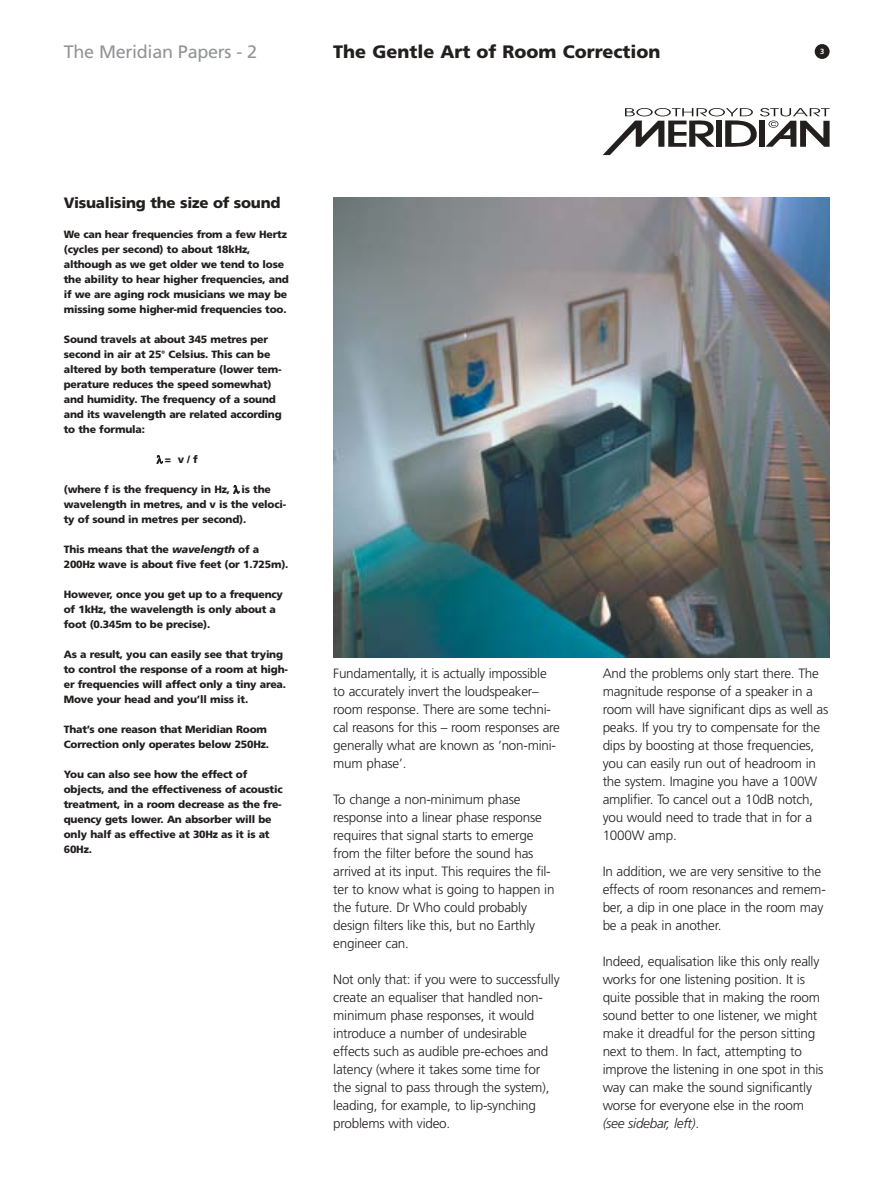
<style>
.page{position:relative;width:893px;height:1191px;background:#fff}
.page>*{position:absolute;margin:0;border:0;box-sizing:border-box;transform-origin:0 0}
.t1{font:900 18px "Frutiger";color:#231f1f}
.t2{font:18px "Frutiger";letter-spacing:-.015em;color:#939497}
.t3{font:900 15px "Frutiger";letter-spacing:-.02em;color:#231f1f}
.t4{font:300 13.5px/18px "Frutiger";letter-spacing:-.015em;color:#231f1f}
.t5{font:900 10.5px/15px "Frutiger";letter-spacing:-.02em;color:#231f1f}
.t6{font:700 7.5px "Frutiger";color:#fff}
.s1{font-style:italic}
</style>
<div class="page">
<svg style="left:603px;top:108px;width:226px;height:47px"></svg>
<div style="left:814px;top:44px;width:15px;height:15px;background:#231f1f;border-radius:50%"></div>
<img style="left:333px;top:197px;width:496px;height:460px">
<h1 class="t2" style="left:64px;top:44px;width:195px">The Meridian Papers - 2</h1>
<h1 class="t1" style="left:333px;top:44px;width:329px">The Gentle Art of Room Correction</h1>
<p class="t6" style="left:820px;top:48px;width:6px">3</p>
<p class="t3" style="left:64px;top:197px;width:218px">Visualising the size of sound</p>
<p class="t5" style="left:64px;top:228px;width:226px">We can hear frequencies from a few Hertz (cycles per second) to about 18kHz, although as we get older we tend to lose the ability to hear higher frequencies, and if we are aging rock musicians we may be missing some higher-mid frequencies too.</p>
<p class="t5" style="left:64px;top:333px;width:219px">Sound travels at about 345 metres per second in air at 25° Celsius. This can be altered by both temperature (lower tem&shy;perature reduces the speed somewhat) and humidity. The frequency of a sound and its wavelength are related according to the formula:</p>
<p class="t5" style="left:165px;top:453px;width:35px">= v / f</p>
<p class="t5" style="left:64px;top:483px;width:224px">(where f is the frequency in Hz, is the wavelength in metres, and v is the veloci&shy;ty of sound in metres per second).</p>
<p class="t5" style="left:64px;top:543px;width:226px">This means that the <span class="s1">wavelength</span> of a<br>200Hz wave is about five feet (or 1.725m).</p>
<p class="t5" style="left:64px;top:588px;width:221px">However, once you get up to a frequency of 1kHz, the wavelength is only about a foot (0.345m to be precise).</p>
<p class="t5" style="left:64px;top:648px;width:226px">As a result, you can easily see that trying to control the response of a room at high&shy;er frequencies will affect only a tiny area.<br>Move your head and you’ll miss it.</p>
<p class="t5" style="left:64px;top:723px;width:207px">That’s one reason that Meridian Room<br>Correction only operates below 250Hz.</p>
<p class="t5" style="left:64px;top:768px;width:220px">You can also see how the effect of objects, and the effectiveness of acoustic treatment, in a room decrease as the fre&shy;quency gets lower. An absorber will be only half as effective at 30Hz as it is at 60Hz.</p>
<p class="t4" style="left:333px;top:666px;width:228px">Fundamentally, it is actually impossible to accurately invert the loudspeaker– room response. There are some techni&shy;cal reasons for this – room responses are generally what are known as ‘non-mini&shy;mum phase’.</p>
<p class="t4" style="left:333px;top:792px;width:223px">To change a non-minimum phase response into a linear phase response requires that signal starts to emerge from the filter before the sound has arrived at its input. This requires the fil&shy;ter to know what is going to happen in the future. Dr Who could probably design filters like this, but no Earthly engineer can.</p>
<p class="t4" style="left:333px;top:972px;width:228px">Not only that: if you were to successfully create an equaliser that handled non&shy;minimum phase responses, it would introduce a number of undesirable effects such as audible pre-echoes and latency (where it takes some time for the signal to pass through the system), leading, for example, to lip-synching problems with video.</p>
<p class="t4" style="left:602px;top:666px;width:227px">And the problems only start there. The magnitude response of a speaker in a room will have significant dips as well as peaks. If you try to compensate for the dips by boosting at those frequencies, you can easily run out of headroom in the system. Imagine you have a 100W amplifier. To cancel out a 10dB notch, you would need to trade that in for a 1000W amp.</p>
<p class="t4" style="left:602px;top:864px;width:225px">In addition, we are very sensitive to the effects of room resonances and remem&shy;ber, a dip in one place in the room may be a peak in another.</p>
<p class="t4" style="left:602px;top:954px;width:222px">Indeed, equalisation like this only really works for one listening position. It is quite possible that in making the room sound better to one listener, we might make it dreadful for the person sitting next to them. In fact, attempting to improve the listening in one spot in this way can make the sound significantly worse for everyone else in the room <span class="s1">(see sidebar, left)</span>.</p>
</div>
